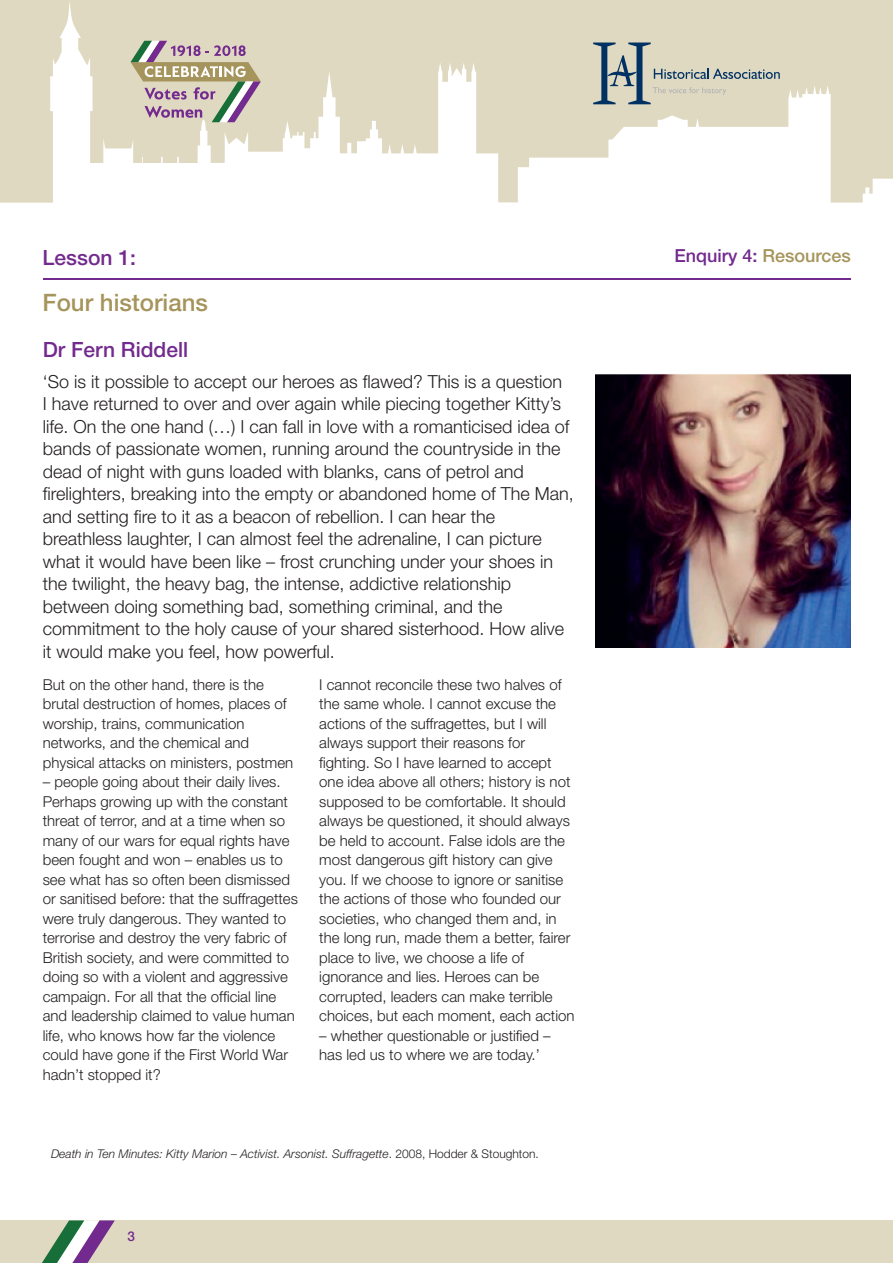
<style>
.page{position:relative;width:893px;height:1263px;background:#fff}
.page>*{position:absolute;margin:0;border:0;box-sizing:border-box;transform-origin:0 0}
.t1{font:500 24px "Helvetica Neue";color:#a5945b}
.t2{font:500 21px "Helvetica Neue";color:#722a8e}
.t3{font:300 18px/22.5px "Helvetica Neue";color:#231f20}
.t4{font:500 18px "Helvetica Neue";color:#722a8e}
.t5{font:300 15px/19.5px "Helvetica Neue";color:#231f20}
.t6{font:500 13.5px "Helvetica Neue";color:#722a8e}
.t7{font:italic 300 12px "Helvetica Neue";color:#231f20}
.s1{font-style:normal}
.s2{color:#a5945b}
</style>
<div class="page">
<svg style="left:0;top:0;width:893px;height:203px;fill:#e0d9c2"></svg>
<div style="left:0;top:1220px;width:893px;height:43px;background:#e0d9c2"></div>
<svg style="left:42px;top:1220px;width:73px;height:43px"></svg>
<svg style="left:593px;top:43px;width:187px;height:61px;background:#c1c2b5"></svg>
<svg style="left:131px;top:41px;width:130px;height:81px;background:#c1b5a9"></svg>
<hr style="left:43px;top:278px;width:807px;height:2px;background:#722a8e">
<img style="left:595px;top:373px;width:255px;height:275px">
<h2 class="t2" style="left:43px;top:245px;width:95px">Lesson 1:</h2>
<h1 class="t1" style="left:43px;top:288px;width:167px">Four historians</h1>
<h2 class="t2" style="left:43px;top:337px;width:147px">Dr Fern Riddell</h2>
<p class="t3" style="left:43px;top:369px;width:533px">‘So is it possible to accept our heroes as flawed? This is a question<br>I have returned to over and over again while piecing together Kitty’s life. On the one hand (…) I can fall in love with a romanticised idea of bands of passionate women, running around the countryside in the dead of night with guns loaded with blanks, cans of petrol and firelighters, breaking into the empty or abandoned home of The Man, and setting fire to it as a beacon of rebellion. I can hear the breathless laughter, I can almost feel the adrenaline, I can picture what it would have been like – frost crunching under your shoes in the twilight, the heavy bag, the intense, addictive relationship between doing something bad, something criminal, and the commitment to the holy cause of your shared sisterhood. How alive it would make you feel, how powerful.</p>
<p class="t5" style="left:43px;top:674px;width:252px">But on the other hand, there is the brutal destruction of homes, places of worship, trains, communication networks, and the chemical and physical attacks on ministers, postmen</p>
<p class="t5" style="left:43px;top:772px;width:257px">– people going about their daily lives.<br>Perhaps growing up with the constant threat of terror, and at a time when so many of our wars for equal rights have been fought and won – enables us to see what has so often been dismissed or sanitised before: that the suffragettes were truly dangerous. They wanted to terrorise and destroy the very fabric of British society, and were committed to doing so with a violent and aggressive campaign. For all that the official line and leadership claimed to value human life, who knows how far the violence could have gone if the First World War hadn’t stopped it?</p>
<p class="t5" style="left:319px;top:674px;width:257px">I cannot reconcile these two halves of the same whole. I cannot excuse the actions of the suffragettes, but I will always support their reasons for fighting. So I have learned to accept one idea above all others; history is not supposed to be comfortable. It should always be questioned, it should always be held to account. False idols are the most dangerous gift history can give you. If we choose to ignore or sanitise the actions of those who founded our societies, who changed them and, in the long run, made them a better, fairer place to live, we choose a life of ignorance and lies. Heroes can be corrupted, leaders can make terrible choices, but each moment, each action</p>
<p class="t5" style="left:319px;top:1025px;width:233px">– whether questionable or justified – has led us to where we are today.’</p>
<p class="t7" style="left:51px;top:1146px;width:489px">Death in Ten Minutes: Kitty Marion – Activist. Arsonist. Suffragette<span class="s1">. 2008, Hodder &amp; Stoughton.</span></p>
<p class="t6" style="left:128px;top:1228px;width:9px">3</p>
<p class="t4" style="left:674px;top:245px;width:178px">Enquiry 4: <span class="s2">Resources</span></p>
</div>
